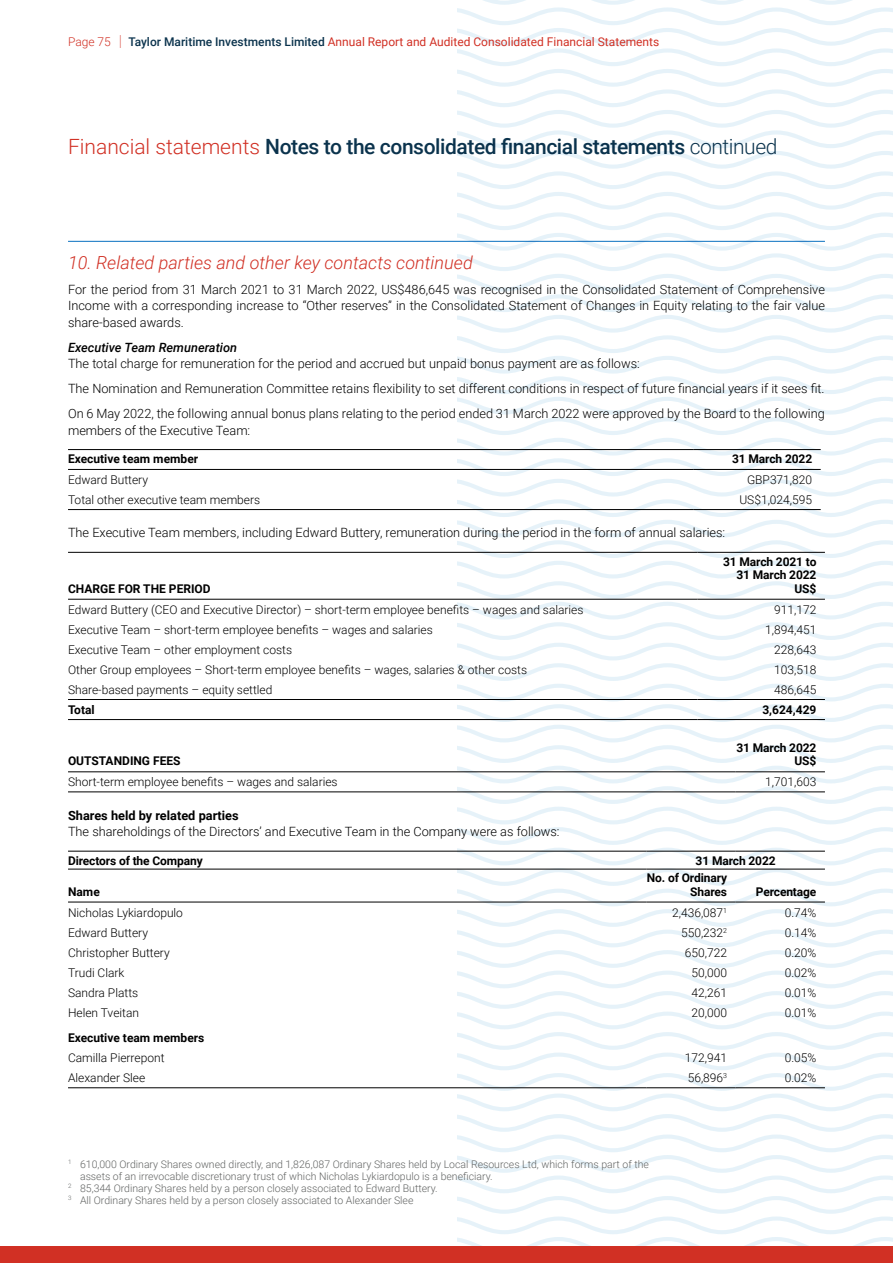
<style>
.page{position:relative;width:893px;height:1263px;background:#fff}
.page>*{position:absolute;margin:0;border:0;box-sizing:border-box;transform-origin:0 0}
.t1{font:500 21px "Roboto";letter-spacing:-.02em;color:#0b334d}
.t2{font:italic 300 18px "Roboto";color:#d13024}
.t3{font:300 12.75px/16.5px "Roboto";color:#000;text-align:justify}
.t4{font:700 12.75px "Roboto";color:#000}
.t5{font:italic 500 12.75px "Roboto";color:#000}
.t6{font:300 12px "Roboto";color:#000}
.t7{font:700 12px/13.5px "Roboto";letter-spacing:-.01em;color:#000;text-align:right}
.t8{font:12px "Roboto";color:#d13024}
.t9{font:300 10.5px "Roboto";color:#626463}
.s1{font-weight:300}
.s2{font-weight:100;font-size:18px}
.s3{font-weight:500;color:#0b334d}
.s4{font-weight:300;color:#d13024}
</style>
<div class="page">
<hr style="left:68px;top:241px;width:757px;height:1px;background:#0970c0">
<svg style="left:457px;top:0;width:436px;height:1246px"></svg>
<div style="left:0;top:1246px;width:893px;height:17px;background:#d13024"></div>
<hr style="left:693px;top:469px;width:128px;height:1px;background:#000">
<hr style="left:68px;top:469px;width:625px;height:1px;background:#000">
<hr style="left:68px;top:509px;width:625px;height:1px;background:#000">
<hr style="left:693px;top:509px;width:128px;height:1px;background:#000">
<hr style="left:68px;top:449px;width:625px;height:1px;background:#000">
<hr style="left:693px;top:449px;width:128px;height:1px;background:#000">
<hr style="left:68px;top:599px;width:629px;height:1px;background:#000">
<hr style="left:697px;top:599px;width:128px;height:1px;background:#000">
<hr style="left:68px;top:699px;width:629px;height:1px;background:#000">
<hr style="left:697px;top:699px;width:128px;height:1px;background:#000">
<hr style="left:68px;top:719px;width:629px;height:1px;background:#000">
<hr style="left:697px;top:719px;width:128px;height:1px;background:#000">
<hr style="left:68px;top:552px;width:629px;height:1px;background:#000">
<hr style="left:697px;top:552px;width:128px;height:1px;background:#000">
<hr style="left:68px;top:771px;width:668px;height:1px;background:#000">
<hr style="left:736px;top:771px;width:89px;height:1px;background:#000">
<hr style="left:68px;top:791px;width:668px;height:1px;background:#000">
<hr style="left:736px;top:791px;width:89px;height:1px;background:#000">
<hr style="left:646px;top:902px;width:90px;height:1px;background:#000">
<hr style="left:736px;top:902px;width:89px;height:1px;background:#000">
<hr style="left:68px;top:902px;width:578px;height:1px;background:#000">
<hr style="left:68px;top:1087px;width:578px;height:1px;background:#000">
<hr style="left:646px;top:1087px;width:90px;height:1px;background:#000">
<hr style="left:736px;top:1087px;width:89px;height:1px;background:#000">
<hr style="left:68px;top:851px;width:578px;height:1px;background:#000">
<hr style="left:646px;top:851px;width:90px;height:1px;background:#000">
<hr style="left:736px;top:851px;width:89px;height:1px;background:#000">
<hr style="left:68px;top:869px;width:578px;height:1px;background:#000">
<hr style="left:646px;top:869px;width:179px;height:1px;background:#000">
<p class="t8" style="left:68px;top:34px;width:593px"><span class="s1">Page 75</span> <span class="s2">I</span> <span class="s3">Taylor Maritime Investments Limited</span> Annual Report and Audited Consolidated Financial Statements</p>
<h1 class="t1" style="left:68px;top:132px;width:711px"><span class="s4">Financial statements</span> Notes to the consolidated financial statements <span class="s1">continued</span></h1>
<h2 class="t2" style="left:68px;top:250px;width:406px">10. Related parties and other key contacts continued</h2>
<p class="t3" style="left:68px;top:280px;width:758px">For the period from 31 March 2021 to 31 March 2022, US$486,645 was recognised in the Consolidated Statement of Comprehensive Income with a corresponding increase to “Other reserves” in the Consolidated Statement of Changes in Equity relating to the fair value share-based awards.</p>
<p class="t5" style="left:68px;top:338px;width:171px">Executive Team Remuneration</p>
<p class="t3" style="left:68px;top:351px;width:758px;line-height:25px;text-align:left">The total charge for remuneration for the period and accrued but unpaid bonus payment are as follows:<br>The Nomination and Remuneration Committee retains flexibility to set different conditions in respect of future financial years if it sees fit.<br>On 6 May 2022, the following annual bonus plans relating to the period ended 31 March 2022 were approved by the Board to the following</p>
<p class="t3" style="left:68px;top:421px;width:184px">members of the Executive Team:</p>
<p class="t7" style="left:68px;top:452px;width:132px">Executive team member</p>
<p class="t7" style="left:732px;top:452px;width:82px">31 March 2022</p>
<p class="t6" style="left:68px;top:471px;width:82px">Edward Buttery</p>
<p class="t6" style="left:747px;top:471px;width:67px">GBP371,820</p>
<p class="t6" style="left:68px;top:491px;width:194px">Total other executive team members</p>
<p class="t6" style="left:739px;top:491px;width:74px">US$1,024,595</p>
<p class="t3" style="left:68px;top:524px;width:659px">The Executive Team members, including Edward Buttery, remuneration during the period in the form of annual salaries:</p>
<p class="t7" style="left:68px;top:581px;width:144px">CHARGE FOR THE PERIOD</p>
<p class="t7" style="left:723px;top:554px;width:95px">31 March 2021 to<br>31 March 2022<br>US$</p>
<p class="t6" style="left:68px;top:601px;width:517px">Edward Buttery (CEO and Executive Director) – short-term employee benefits – wages and salaries</p>
<p class="t6" style="left:774px;top:601px;width:44px">911,172</p>
<p class="t6" style="left:68px;top:621px;width:366px">Executive Team – short-term employee benefits – wages and salaries</p>
<p class="t6" style="left:765px;top:621px;width:53px">1,894,451</p>
<p class="t6" style="left:68px;top:641px;width:226px">Executive Team – other employment costs</p>
<p class="t6" style="left:774px;top:641px;width:44px">228,643</p>
<p class="t6" style="left:68px;top:661px;width:461px">Other Group employees – Short-term employee benefits – wages, salaries &amp; other costs</p>
<p class="t6" style="left:774px;top:661px;width:44px">103,518</p>
<p class="t6" style="left:68px;top:681px;width:206px">Share-based payments – equity settled</p>
<p class="t6" style="left:774px;top:681px;width:44px">486,645</p>
<p class="t7" style="left:68px;top:702px;width:28px">Total</p>
<p class="t7" style="left:762px;top:702px;width:56px">3,624,429</p>
<p class="t7" style="left:68px;top:754px;width:114px">OUTSTANDING FEES</p>
<p class="t7" style="left:736px;top:740px;width:82px">31 March 2022<br>US$</p>
<p class="t6" style="left:68px;top:774px;width:271px">Short-term employee benefits – wages and salaries</p>
<p class="t6" style="left:765px;top:774px;width:53px">1,701,603</p>
<p class="t4" style="left:68px;top:806px;width:172px">Shares held by related parties</p>
<p class="t3" style="left:68px;top:823px;width:493px">The shareholdings of the Directors’ and Executive Team in the Company were as follows:</p>
<p class="t7" style="left:68px;top:853px;width:136px">Directors of the Company</p>
<p class="t7" style="left:696px;top:853px;width:82px">31 March 2022</p>
<p class="t7" style="left:68px;top:884px;width:33px">Name</p>
<p class="t7" style="left:647px;top:871px;width:82px">No. of Ordinary<br>Shares</p>
<p class="t7" style="left:756px;top:884px;width:62px">Percentage</p>
<p class="t6" style="left:68px;top:904px;width:117px">Nicholas Lykiardopulo</p>
<p class="t6" style="left:672px;top:904px;width:57px">2,436,087<sup>1</sup></p>
<p class="t6" style="left:785px;top:904px;width:33px">0.74%</p>
<p class="t6" style="left:68px;top:924px;width:82px">Edward Buttery</p>
<p class="t6" style="left:681px;top:924px;width:48px">550,232<sup>2</sup></p>
<p class="t6" style="left:785px;top:924px;width:33px">0.14%</p>
<p class="t6" style="left:68px;top:944px;width:103px">Christopher Buttery</p>
<p class="t6" style="left:685px;top:944px;width:44px">650,722</p>
<p class="t6" style="left:785px;top:944px;width:33px">0.20%</p>
<p class="t6" style="left:68px;top:964px;width:58px">Trudi Clark</p>
<p class="t6" style="left:692px;top:964px;width:37px">50,000</p>
<p class="t6" style="left:785px;top:964px;width:33px">0.02%</p>
<p class="t6" style="left:68px;top:984px;width:72px">Sandra Platts</p>
<p class="t6" style="left:692px;top:984px;width:37px">42,261</p>
<p class="t6" style="left:785px;top:984px;width:33px">0.01%</p>
<p class="t6" style="left:68px;top:1004px;width:73px">Helen Tveitan</p>
<p class="t6" style="left:692px;top:1004px;width:37px">20,000</p>
<p class="t6" style="left:785px;top:1004px;width:33px">0.01%</p>
<p class="t7" style="left:68px;top:1031px;width:138px">Executive team members</p>
<p class="t6" style="left:68px;top:1049px;width:98px">Camilla Pierrepont</p>
<p class="t6" style="left:685px;top:1049px;width:44px">172,941</p>
<p class="t6" style="left:785px;top:1049px;width:33px">0.05%</p>
<p class="t6" style="left:68px;top:1069px;width:79px">Alexander Slee</p>
<p class="t6" style="left:688px;top:1069px;width:41px">56,896<sup>3</sup></p>
<p class="t6" style="left:785px;top:1069px;width:33px">0.02%</p>
<p class="t9" style="left:68px;top:1156px;width:582px"><sup>1</sup> 610,000 Ordinary Shares owned directly, and 1,826,087 Ordinary Shares held by Local Resources Ltd, which forms part of the</p>
<p class="t9" style="left:80px;top:1168px;width:414px">assets of an irrevocable discretionary trust of which Nicholas Lykiardopulo is a beneficiary.</p>
<p class="t9" style="left:68px;top:1180px;width:371px"><sup>2</sup> 85,344 Ordinary Shares held by a person closely associated to Edward Buttery.</p>
<p class="t9" style="left:68px;top:1192px;width:347px"><sup>3</sup> All Ordinary Shares held by a person closely associated to Alexander Slee</p>
</div>
